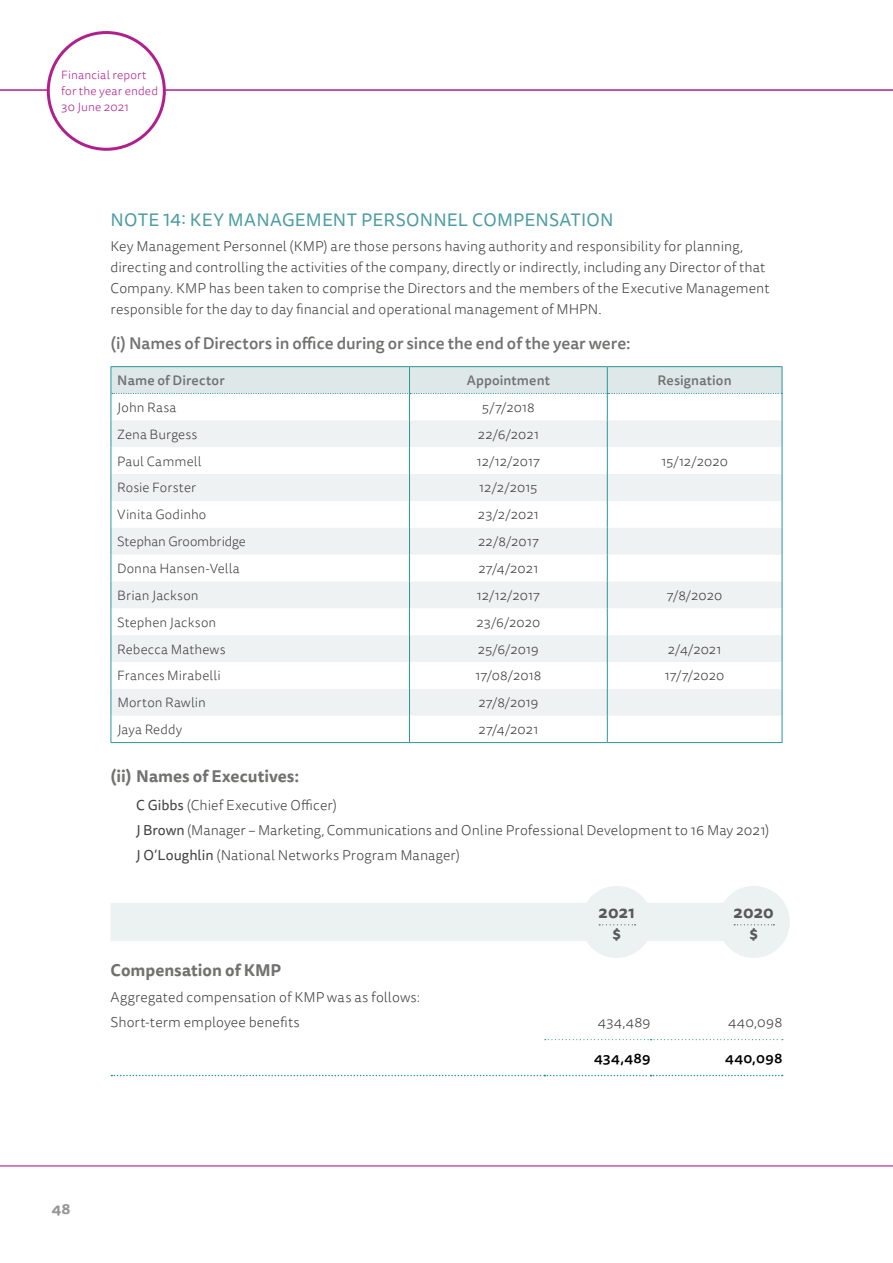
<style>
.page{position:relative;width:893px;height:1263px;background:#fff}
.page>*{position:absolute;margin:0;border:0;box-sizing:border-box;transform-origin:0 0}
.t1{font:18px "Tisa Sans OT";letter-spacing:.015em;color:#4b9da1}
.t2{font:500 16.5px "Tisa Sans OT";letter-spacing:-.005em;color:#717170}
.t3{font:700 16.5px "Tisa Sans OT";color:#717170}
.t4{font:700 16.5px/21.3px "Tisa Sans OT";letter-spacing:.01em;color:#58595b;text-align:center}
.t5{font:700 15px "Tisa Sans OT";color:#979595}
.t6{font:300 14.25px/21px "Tisa Sans OT";color:#414042}
.t7{font:500 14.25px "Tisa Sans OT";letter-spacing:.02em;color:#000}
.t8{font:300 13.5px "Tisa Sans OT";letter-spacing:.005em;color:#414042}
.t9{font:500 13.5px "Tisa Sans OT";letter-spacing:.01em;color:#717170}
.t10{font:300 12px/15.8px "Tisa Sans OT";letter-spacing:.01em;color:#af208c}
.s1{font-weight:400}
</style>
<div class="page">
<hr style="left:0;top:1165px;width:893px;height:1px;background:#af208c">
<hr style="left:0;top:89px;width:893px;height:2px;background:#af208c">
<div style="left:48px;top:33px;width:116px;height:116px;background:#fff;border-radius:50%"></div>
<div style="left:47px;top:31px;width:119px;height:120px;border:3px solid #af208c;border-radius:50%"></div>
<hr style="left:111px;top:742px;width:298px;height:1px;background:#2b969a">
<hr style="left:409px;top:742px;width:198px;height:1px;background:#2b969a">
<hr style="left:607px;top:742px;width:175px;height:1px;background:#2b969a">
<hr style="left:111px;top:366px;width:298px;height:1px;background:#2b969a">
<hr style="left:409px;top:366px;width:198px;height:1px;background:#2b969a">
<hr style="left:607px;top:366px;width:175px;height:1px;background:#2b969a">
<svg style="left:111px;top:367px;width:672px;height:375px"></svg>
<svg style="left:111px;top:1075px;width:672px;height:1px"></svg>
<svg style="left:545px;top:1039px;width:238px;height:1px"></svg>
<svg style="left:111px;top:886px;width:679px;height:72px;fill:#ecf1f1"></svg>
<svg style="left:599px;top:924px;width:37px;height:1px"></svg>
<svg style="left:734px;top:924px;width:40px;height:1px"></svg>
<p class="t10" style="left:61px;top:68px;width:98px">Financial report for the year ended<br>30 June 2021</p>
<p class="t1" style="left:111px;top:209px;width:504px">NOTE 14: KEY MANAGEMENT PERSONNEL COMPENSATION</p>
<p class="t6" style="left:111px;top:236px;width:660px">Key Management Personnel (KMP) are those persons having authority and responsibility for planning, directing and controlling the activities of the company, directly or indirectly, including any Director of that Company. KMP has been taken to comprise the Directors and the members of the Executive Management responsible for the day to day financial and operational management of MHPN.</p>
<p class="t2" style="left:111px;top:333px;width:522px">(i) Names of Directors in office during or since the end of the year were:</p>
<p class="t9" style="left:117px;top:372px;width:109px">Name of Director</p>
<p class="t9" style="left:467px;top:372px;width:85px">Appointment</p>
<p class="t9" style="left:657px;top:372px;width:76px">Resignation</p>
<p class="t8" style="left:117px;top:399px;width:61px">John Rasa</p>
<p class="t8" style="left:482px;top:399px;width:54px">5/7/2018</p>
<p class="t8" style="left:117px;top:426px;width:82px">Zena Burgess</p>
<p class="t8" style="left:478px;top:426px;width:63px">22/6/2021</p>
<p class="t8" style="left:117px;top:453px;width:86px">Paul Cammell</p>
<p class="t8" style="left:477px;top:453px;width:65px">12/12/2017</p>
<p class="t8" style="left:661px;top:453px;width:68px">15/12/2020</p>
<p class="t8" style="left:117px;top:480px;width:80px">Rosie Forster</p>
<p class="t8" style="left:479px;top:480px;width:60px">12/2/2015</p>
<p class="t8" style="left:117px;top:507px;width:91px">Vinita Godinho</p>
<p class="t8" style="left:478px;top:507px;width:62px">23/2/2021</p>
<p class="t8" style="left:117px;top:533px;width:130px">Stephan Groombridge</p>
<p class="t8" style="left:478px;top:533px;width:62px">22/8/2017</p>
<p class="t8" style="left:117px;top:560px;width:124px">Donna Hansen-Vella</p>
<p class="t8" style="left:478px;top:560px;width:61px">27/4/2021</p>
<p class="t8" style="left:117px;top:587px;width:83px">Brian Jackson</p>
<p class="t8" style="left:477px;top:587px;width:65px">12/12/2017</p>
<p class="t8" style="left:667px;top:587px;width:57px">7/8/2020</p>
<p class="t8" style="left:117px;top:614px;width:100px">Stephen Jackson</p>
<p class="t8" style="left:476px;top:614px;width:65px">23/6/2020</p>
<p class="t8" style="left:117px;top:641px;width:110px">Rebecca Mathews</p>
<p class="t8" style="left:478px;top:641px;width:62px">25/6/2019</p>
<p class="t8" style="left:668px;top:641px;width:55px">2/4/2021</p>
<p class="t8" style="left:117px;top:668px;width:105px">Frances Mirabelli</p>
<p class="t8" style="left:475px;top:668px;width:67px">17/08/2018</p>
<p class="t8" style="left:665px;top:668px;width:61px">17/7/2020</p>
<p class="t8" style="left:117px;top:695px;width:90px">Morton Rawlin</p>
<p class="t8" style="left:478px;top:695px;width:62px">27/8/2019</p>
<p class="t8" style="left:117px;top:721px;width:66px">Jaya Reddy</p>
<p class="t8" style="left:478px;top:721px;width:61px">27/4/2021</p>
<p class="t3" style="left:111px;top:766px;width:190px">(ii) Names of Executives:</p>
<p class="t6" style="left:136px;top:793px;width:635px;line-height:25.2px"><span class="s1">C Gibbs</span> (Chief Executive Officer)<br><span class="s1">J Brown</span> (Manager – Marketing, Communications and Online Professional Development to 16 May 2021)<br><span class="s1">J O’Loughlin</span> (National Networks Program Manager)</p>
<p class="t3" style="left:111px;top:960px;width:172px">Compensation of KMP</p>
<p class="t6" style="left:111px;top:985px;width:311px;line-height:25.2px">Aggregated compensation of KMP was as follows:<br>Short-term employee benefits</p>
<p class="t5" style="left:52px;top:1198px;width:20px">48</p>
<p class="t4" style="left:599px;top:902px;width:38px">2021 $</p>
<p class="t4" style="left:734px;top:902px;width:42px">2020 $</p>
<p class="t6" style="left:598px;top:1012px;width:54px">434,489</p>
<p class="t6" style="left:728px;top:1012px;width:56px">440,098</p>
<p class="t7" style="left:594px;top:1049px;width:58px">434,489</p>
<p class="t7" style="left:725px;top:1049px;width:59px">440,098</p>
</div>
